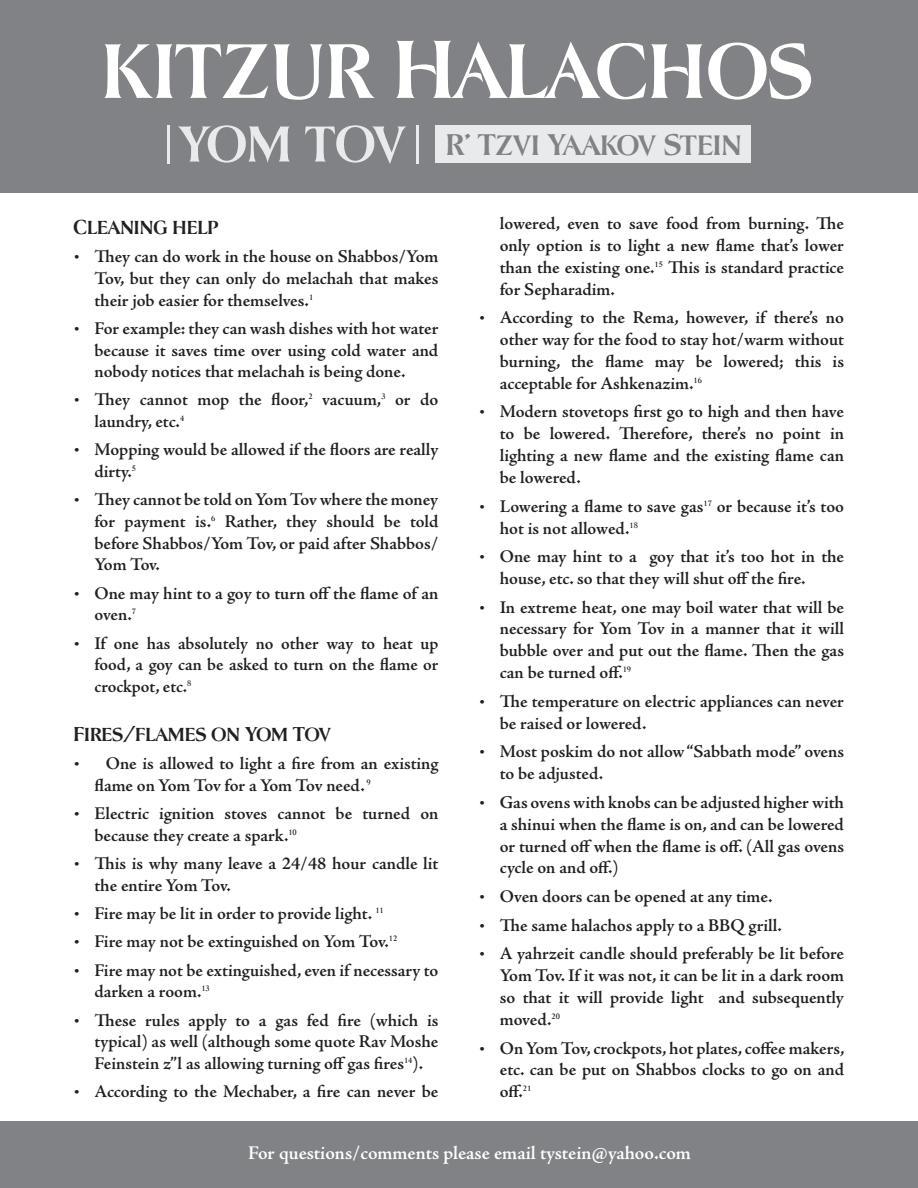
<style>
.page{position:relative;width:918px;height:1188px;background:#fff}
.page>*{position:absolute;margin:0;border:0;box-sizing:border-box;transform-origin:0 0}
.t1{font:98.25px "LHF Lakeside Regular 1";color:#fff}
.t2{font:64.2px "LHF Lakeside Regular 1";letter-spacing:-.02em;color:#e9eaeb}
.t3{font:35.7px "LHF Lakeside Regular 1";letter-spacing:-.005em;color:#808285}
.bullet{font:24px "LHF Lakeside Regular 1";color:#231f20}
.bullet-2{font:600 19.5px "Adobe Jenson Pro";letter-spacing:-.005em;color:#fff}
.t4{font:600 18px/21.9px "Adobe Jenson Pro";letter-spacing:-.005em;color:#231f20;text-align:justify}
.s1{font-family:"Fb Thila";font-weight:400}
</style>
<div class="page">
<div style="left:0;top:1121px;width:918px;height:67px;background:#808285"></div>
<div style="left:0;top:0;width:918px;height:192px;background:#808285"></div>
<div style="left:435px;top:125px;width:315px;height:38px;background:#e9eaeb"></div>
<hr style="left:168px;top:125px;width:2px;height:39px;background:#e9eaeb">
<hr style="left:416px;top:125px;width:3px;height:39px;background:#e9eaeb">
<p class="t1" style="left:104px;top:19px;width:712px">kitzur Halachos</p>
<p class="t2" style="left:180px;top:110px;width:229px">yom tov</p>
<p class="t3" style="left:447px;top:126px;width:297px">R' Tzvi Yaakov Stein</p>
<p class="bullet" style="left:74px;top:215px;width:146px">Cleaning help</p>
<p class="t4" style="left:94px;top:246px;width:345px;text-indent:-20px"><span class="s1">•</span> They can do work in the house on Shabbos/Yom Tov, but they can only do melachah that makes their job easier for themselves.<sup>1</sup></p>
<p class="t4" style="left:94px;top:318px;width:345px;text-indent:-20px"><span class="s1">•</span> For example: they can wash dishes with hot water because it saves time over using cold water and nobody notices that melachah is being done.</p>
<p class="t4" style="left:94px;top:389px;width:345px;text-indent:-20px"><span class="s1">•</span> They cannot mop the floor,<sup>2</sup> vacuum,<sup>3</sup> or do laundry, etc.<sup>4</sup></p>
<p class="t4" style="left:94px;top:439px;width:345px;text-indent:-20px"><span class="s1">•</span> Mopping would be allowed if the floors are really dirty.<sup>5</sup></p>
<p class="t4" style="left:94px;top:489px;width:345px;text-indent:-20px"><span class="s1">•</span> They cannot be told on Yom Tov where the money for payment is.<sup>6</sup> Rather, they should be told before Shabbos/Yom Tov, or paid after Shabbos/ Yom Tov.</p>
<p class="t4" style="left:94px;top:582px;width:345px;text-indent:-20px"><span class="s1">•</span> One may hint to a goy to turn off the flame of an oven.<sup>7</sup></p>
<p class="t4" style="left:94px;top:632px;width:345px;text-indent:-20px"><span class="s1">•</span> If one has absolutely no other way to heat up food, a goy can be asked to turn on the flame or crockpot, etc.<sup>8</sup></p>
<p class="bullet" style="left:74px;top:721px;width:259px">Fires/flames on Yom Tov</p>
<p class="t4" style="left:94px;top:753px;width:345px;text-indent:-20px"><span class="s1">•</span> One is allowed to light a fire from an existing flame on Yom Tov for a Yom Tov need. <sup>9</sup></p>
<p class="t4" style="left:94px;top:803px;width:345px;text-indent:-20px"><span class="s1">•</span> Electric ignition stoves cannot be turned on because they create a spark.<sup>10</sup></p>
<p class="t4" style="left:94px;top:853px;width:345px;text-indent:-20px"><span class="s1">•</span> This is why many leave a 24/48 hour candle lit the entire Yom Tov.</p>
<p class="t4" style="left:74px;top:903px;width:311px"><span class="s1">•</span> Fire may be lit in order to provide light. <sup>11</sup></p>
<p class="t4" style="left:74px;top:931px;width:325px"><span class="s1">•</span> Fire may not be extinguished on Yom Tov.<sup>12</sup></p>
<p class="t4" style="left:94px;top:960px;width:345px;text-indent:-20px"><span class="s1">•</span> Fire may not be extinguished, even if necessary to darken a room.<sup>13</sup></p>
<p class="t4" style="left:94px;top:1010px;width:345px;text-indent:-20px"><span class="s1">•</span> These rules apply to a gas fed fire (which is typical) as well (although some quote Rav Moshe Feinstein z”l as allowing turning off gas fires<sup>14</sup>).</p>
<p class="t4" style="left:74px;top:1081px;width:366px"><span class="s1">•</span> According to the Mechaber, a fire can never be</p>
<p class="t4" style="left:500px;top:213px;width:346px">lowered, even to save food from burning. The only option is to light a new flame that’s lower than the existing one.<sup>15</sup> This is standard practice for Sepharadim.</p>
<p class="t4" style="left:500px;top:307px;width:346px;text-indent:-20px"><span class="s1">•</span> According to the Rema, however, if there’s no other way for the food to stay hot/warm without burning, the flame may be lowered; this is acceptable for Ashkenazim.<sup>16</sup></p>
<p class="t4" style="left:500px;top:401px;width:346px;text-indent:-20px"><span class="s1">•</span> Modern stovetops first go to high and then have to be lowered. Therefore, there’s no point in lighting a new flame and the existing flame can be lowered.</p>
<p class="t4" style="left:500px;top:495px;width:346px;text-indent:-20px"><span class="s1">•</span> Lowering a flame to save gas<sup>17</sup> or because it’s too hot is not allowed.<sup>18</sup></p>
<p class="t4" style="left:500px;top:546px;width:346px;text-indent:-20px"><span class="s1">•</span> One may hint to a goy that it’s too hot in the house, etc. so that they will shut off the fire.</p>
<p class="t4" style="left:500px;top:596px;width:346px;text-indent:-20px"><span class="s1">•</span> In extreme heat, one may boil water that will be necessary for Yom Tov in a manner that it will bubble over and put out the flame. Then the gas can be turned off.<sup>19</sup></p>
<p class="t4" style="left:500px;top:691px;width:346px;text-indent:-20px"><span class="s1">•</span> The temperature on electric appliances can never be raised or lowered.</p>
<p class="t4" style="left:500px;top:741px;width:346px;text-indent:-20px"><span class="s1">•</span> Most poskim do not allow “Sabbath mode” ovens to be adjusted.</p>
<p class="t4" style="left:500px;top:792px;width:346px;text-indent:-20px"><span class="s1">•</span> Gas ovens with knobs can be adjusted higher with a shinui when the flame is on, and can be lowered or turned off when the flame is off. (All gas ovens cycle on and off.)</p>
<p class="t4" style="left:480px;top:886px;width:294px"><span class="s1">•</span> Oven doors can be opened at any time.</p>
<p class="t4" style="left:480px;top:914px;width:304px"><span class="s1">•</span> The same halachos apply to a BBQ grill.</p>
<p class="t4" style="left:500px;top:943px;width:346px;text-indent:-20px"><span class="s1">•</span> A yahrzeit candle should preferably be lit before Yom Tov. If it was not, it can be lit in a dark room so that it will provide light and subsequently moved.<sup>20</sup></p>
<p class="t4" style="left:500px;top:1037px;width:346px;text-indent:-20px"><span class="s1">•</span> On Yom Tov, crockpots, hot plates, coffee makers, etc. can be put on Shabbos clocks to go on and off.<sup>21</sup></p>
<p class="bullet-2" style="left:248px;top:1142px;width:444px">For questions/comments please email tystein@yahoo.com</p>
</div>
